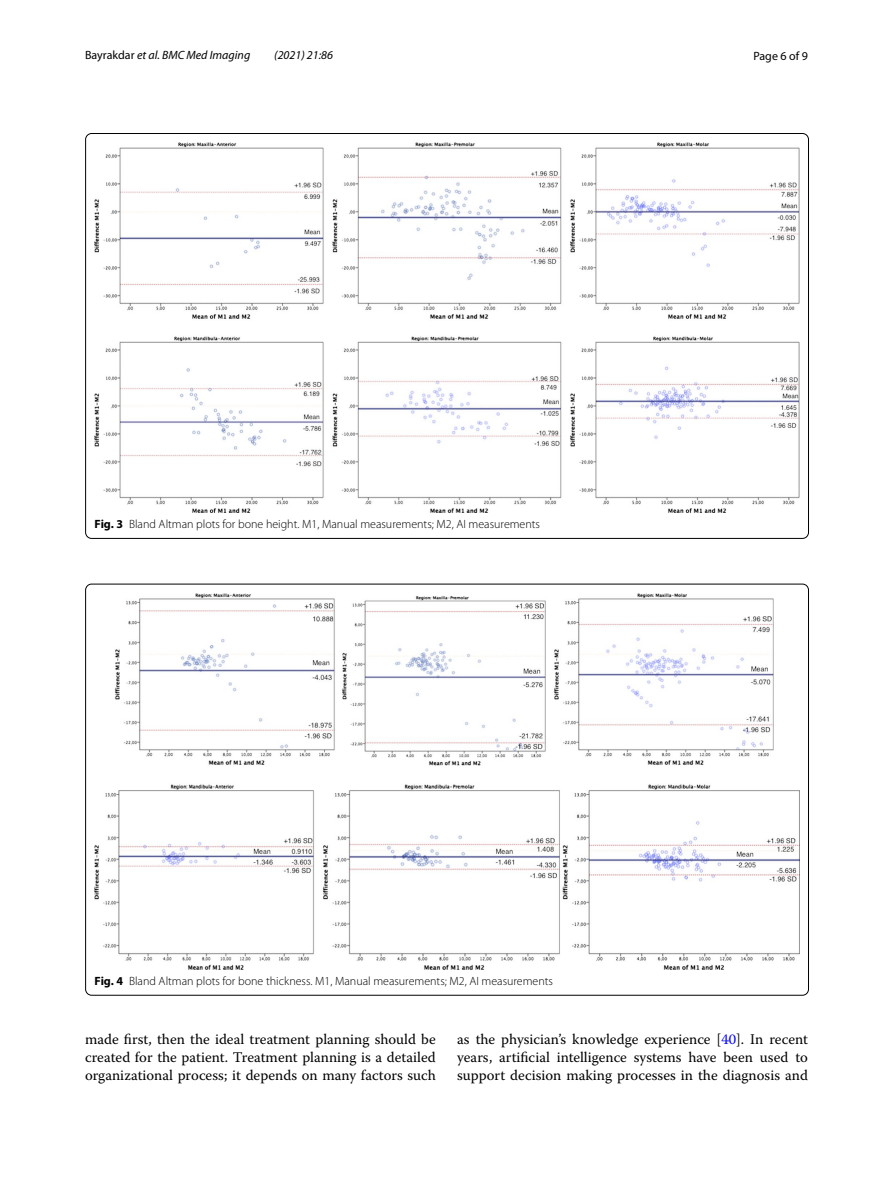
<style>
.page{position:relative;width:893px;height:1187px;background:#fff}
.page>*{position:absolute;margin:0;border:0;box-sizing:border-box;transform-origin:0 0}
.t1{font:14.7px/18px "Warnock Pro";color:#000;text-align:justify}
.t2{font:300 12px "Myriad Pro";color:#000}
.t3{font:italic 12px "Myriad Pro";color:#000}
.t4{font:12px "Myriad Pro";color:#000}
.s1{font-style:normal}
.s2{font-weight:700}
.s3{color:#00f}
</style>
<div class="page">
<img style="left:94px;top:142px;width:706px;height:371px">
<img style="left:94px;top:593px;width:706px;height:376px">
<p class="t3" style="left:85px;top:48px;width:167px"><span class="s1">Bayrakdar</span> et al. BMC Med Imaging</p>
<p class="t3" style="left:274px;top:48px;width:60px">(2021) 21:86</p>
<p class="t4" style="left:753px;top:48px;width:56px">Page 6 of 9</p>
<p class="t2" style="left:95px;top:517px;width:447px"><span class="s2">Fig. 3</span> Bland Altman plots for bone height. M1, Manual measurements; M2, AI measurements</p>
<p class="t2" style="left:95px;top:974px;width:460px"><span class="s2">Fig. 4</span> Bland Altman plots for bone thickness. M1, Manual measurements; M2, AI measurements</p>
<p class="t1" style="left:85px;top:1029px;width:352px">made first, then the ideal treatment planning should be created for the patient. Treatment planning is a detailed organizational process; it depends on many factors such</p>
<p class="t1" style="left:457px;top:1029px;width:352px">as the physician’s knowledge experience [<span class="s3">40</span>]. In recent years, artificial intelligence systems have been used to support decision making processes in the diagnosis and</p>
</div>
